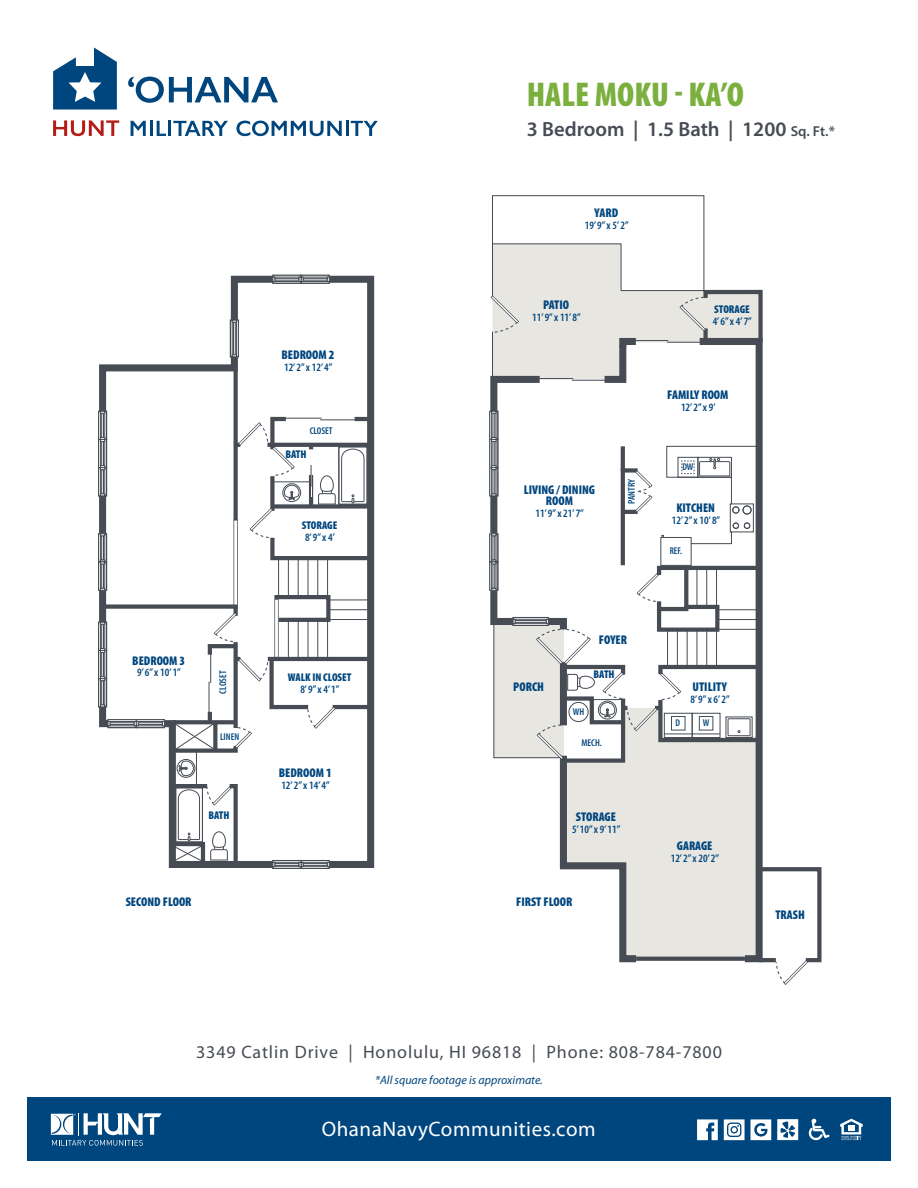
<style>
.page{position:relative;width:918px;height:1188px;background:#fff}
.page>*{position:absolute;margin:0;border:0;box-sizing:border-box;transform-origin:0 0}
.t1{font:900 condensed 34.5px "Myriad Pro";color:#7bb03f}
.t2{font:21px "Myriad Pro";letter-spacing:.025em;color:#fff}
.t3{font:600 20.55px "Myriad Pro";color:#464b54}
.t4{font:18px "Myriad Pro";letter-spacing:.05em;color:#464b54}
.t5{font:900 condensed 12.6px/11.4px "Myriad Pro";color:#00467e;text-align:center}
.t6{font:italic 12px "Myriad Pro";color:#00467e}
.t7{font:600 condensed 11.25px "Myriad Pro";color:#00467e}
.t8{font:900 condensed 11.25px "Myriad Pro";color:#00467e}
.t9{font:600 condensed 9.9px "Myriad Pro";color:#00467e}
.t10{font:600 condensed 9.9px "Myriad Pro";color:#00467e;scale:.95 1}
.s1{font-size:14.4px}
</style>
<div class="page">
<svg style="left:53px;top:120px;width:66px;height:16px"></svg>
<svg style="left:131px;top:121px;width:15px;height:15px"></svg>
<hr style="left:150px;top:121px;width:3px;height:15px;background:#00467e">
<svg style="left:157px;top:121px;width:9px;height:15px"></svg>
<hr style="left:168px;top:121px;width:3px;height:15px;background:#00467e">
<svg style="left:173px;top:121px;width:55px;height:15px"></svg>
<svg style="left:236px;top:121px;width:106px;height:15px"></svg>
<hr style="left:346px;top:121px;width:3px;height:15px;background:#00467e">
<svg style="left:351px;top:121px;width:27px;height:15px"></svg>
<svg style="left:53px;top:48px;width:64px;height:62px"></svg>
<svg style="left:128px;top:77px;width:150px;height:26px"></svg>
<svg style="left:489px;top:195px;width:333px;height:790px"></svg>
<svg style="left:621px;top:446px;width:4px;height:25px"></svg>
<svg style="left:98px;top:274px;width:277px;height:594px"></svg>
<div style="left:301px;top:866px;width:29px;height:3px;border:1px solid #464b54"></div>
<div style="left:301px;top:860px;width:29px;height:3px;background:#fff;border:1px solid #464b54"></div>
<div style="left:272px;top:866px;width:29px;height:3px;border:1px solid #464b54"></div>
<div style="left:272px;top:860px;width:29px;height:3px;background:#fff;border:1px solid #464b54"></div>
<svg style="left:272px;top:862px;width:58px;height:5px"></svg>
<svg style="left:303px;top:277px;width:24px;height:1px"></svg>
<div style="left:301px;top:281px;width:29px;height:3px;border:1px solid #464b54"></div>
<div style="left:301px;top:275px;width:29px;height:2px;background:#fff;border:1px solid #464b54"></div>
<div style="left:303px;top:278px;width:25px;height:3px;background:#fff;border:1px solid #464b54"></div>
<svg style="left:327px;top:277px;width:3px;height:5px"></svg>
<svg style="left:275px;top:277px;width:24px;height:1px"></svg>
<div style="left:272px;top:281px;width:29px;height:3px;border:1px solid #464b54"></div>
<div style="left:272px;top:275px;width:29px;height:2px;background:#fff;border:1px solid #464b54"></div>
<div style="left:274px;top:278px;width:25px;height:3px;background:#fff;border:1px solid #464b54"></div>
<svg style="left:272px;top:277px;width:3px;height:5px"></svg>
<svg style="left:299px;top:277px;width:4px;height:5px"></svg>
<div style="left:230px;top:320px;width:3px;height:37px;border:1px solid #464b54"></div>
<div style="left:236px;top:320px;width:3px;height:37px;background:#fff;border:1px solid #464b54"></div>
<div style="left:233px;top:322px;width:3px;height:33px;background:#fff;border:1px solid #464b54"></div>
<svg style="left:232px;top:320px;width:5px;height:3px"></svg>
<svg style="left:234px;top:371px;width:4px;height:40px"></svg>
<div style="left:177px;top:759px;width:18px;height:19px;border:1px solid #464b54;border-radius:50%"></div>
<svg style="left:98px;top:411px;width:276px;height:365px"></svg>
<hr style="left:196px;top:751px;width:1px;height:35px;background:#464b54">
<svg style="left:168px;top:782px;width:72px;height:86px"></svg>
<div style="left:27px;top:1098px;width:864px;height:63px;background:#00467e"></div>
<svg style="left:51px;top:1113px;width:111px;height:33px"></svg>
<svg style="left:840px;top:1119px;width:23px;height:21px"></svg>
<svg style="left:809px;top:1119px;width:21px;height:21px"></svg>
<svg style="left:697px;top:1119px;width:21px;height:21px"></svg>
<svg style="left:751px;top:1119px;width:20px;height:21px"></svg>
<svg style="left:724px;top:1119px;width:21px;height:21px"></svg>
<svg style="left:777px;top:1119px;width:21px;height:21px"></svg>
<h1 class="t1" style="left:527px;top:73px;width:219px">HALE MOKU - KA’O</h1>
<h3 class="t3" style="left:527px;top:116px;width:310px">3 Bedroom | 1.5 Bath | 1200 <span class="s1">Sq. Ft.*</span></h3>
<p class="t5" style="left:595px;top:207px;width:25px">YARD</p>
<p class="t7" style="left:585px;top:218px;width:45px">19’ 9” x 5’ 2”</p>
<p class="t5" style="left:281px;top:349px;width:54px">BEDROOM 2</p>
<p class="t7" style="left:284px;top:360px;width:50px">12’ 2” x 12’ 4”</p>
<p class="t9" style="left:310px;top:424px;width:24px">CLOSET</p>
<p class="t8" style="left:285px;top:447px;width:23px">BATH</p>
<p class="t8" style="left:302px;top:518px;width:37px">STORAGE</p>
<p class="t7" style="left:305px;top:530px;width:31px">8’ 9” x 4’</p>
<p class="t5" style="left:132px;top:654px;width:54px">BEDROOM 3</p>
<p class="t7" style="left:137px;top:666px;width:45px">9’ 6” x 10’ 1”</p>
<p class="t9" style="left:217px;top:694px;width:24px;rotate:-90deg">CLOSET</p>
<p class="t9" style="left:220px;top:731px;width:21px">LINEN</p>
<p class="t8" style="left:208px;top:808px;width:23px">BATH</p>
<p class="t8" style="left:288px;top:670px;width:65px">WALK IN CLOSET</p>
<p class="t7" style="left:300px;top:682px;width:41px">8’ 9” x 4’ 1”</p>
<p class="t5" style="left:279px;top:766px;width:54px">BEDROOM 1</p>
<p class="t7" style="left:281px;top:778px;width:50px">12’ 2” x 14’ 4”</p>
<p class="t5" style="left:543px;top:299px;width:27px">PATIO</p>
<p class="t7" style="left:532px;top:311px;width:50px">11’ 9” x 11’ 8”</p>
<p class="t5" style="left:524px;top:484px;width:73px">LIVING / DINING<br>ROOM</p>
<p class="t7" style="left:536px;top:507px;width:50px">11’ 9” x 21’ 7”</p>
<p class="t9" style="left:625px;top:504px;width:27px;rotate:-90deg">PANTRY</p>
<p class="t5" style="left:599px;top:634px;width:30px">FOYER</p>
<p class="t5" style="left:513px;top:681px;width:32px">PORCH</p>
<p class="t8" style="left:594px;top:667px;width:23px">BATH</p>
<p class="t9" style="left:573px;top:706px;width:13px">WH</p>
<p class="t9" style="left:582px;top:737px;width:22px">MECH.</p>
<p class="t5" style="left:576px;top:811px;width:42px">STORAGE</p>
<p class="t7" style="left:572px;top:823px;width:50px">5’ 10” x 9’ 11”</p>
<p class="t5" style="left:126px;top:896px;width:67px">SECOND FLOOR</p>
<p class="t5" style="left:516px;top:896px;width:58px">FIRST FLOOR</p>
<p class="t8" style="left:714px;top:303px;width:37px">STORAGE</p>
<p class="t7" style="left:713px;top:315px;width:41px">4’ 6” x 4’ 7”</p>
<p class="t5" style="left:667px;top:389px;width:63px">FAMILY ROOM</p>
<p class="t7" style="left:681px;top:401px;width:36px">12’ 2” x 9’</p>
<p class="t9" style="left:682px;top:461px;width:13px">DW</p>
<p class="t5" style="left:676px;top:502px;width:40px">KITCHEN</p>
<p class="t7" style="left:672px;top:513px;width:50px">12’ 2” x 10’ 8”</p>
<p class="t10" style="left:670px;top:545px;width:14px">REF.</p>
<p class="t5" style="left:693px;top:681px;width:36px">UTILITY</p>
<p class="t7" style="left:690px;top:692px;width:41px">8’ 9” x 6’ 2”</p>
<p class="t9" style="left:676px;top:717px;width:6px">D</p>
<p class="t9" style="left:703px;top:717px;width:8px">W</p>
<p class="t5" style="left:677px;top:839px;width:37px">GARAGE</p>
<p class="t7" style="left:671px;top:851px;width:50px">12’ 2” x 20’ 2”</p>
<p class="t5" style="left:775px;top:909px;width:31px">TRASH</p>
<h3 class="t4" style="left:196px;top:1041px;width:527px">3349 Catlin Drive | Honolulu, HI 96818 | Phone: 808-784-7800</h3>
<p class="t6" style="left:375px;top:1072px;width:169px">*All square footage is approximate.</p>
<h2 class="t2" style="left:322px;top:1116px;width:275px">OhanaNavyCommunities.com</h2>
</div>
